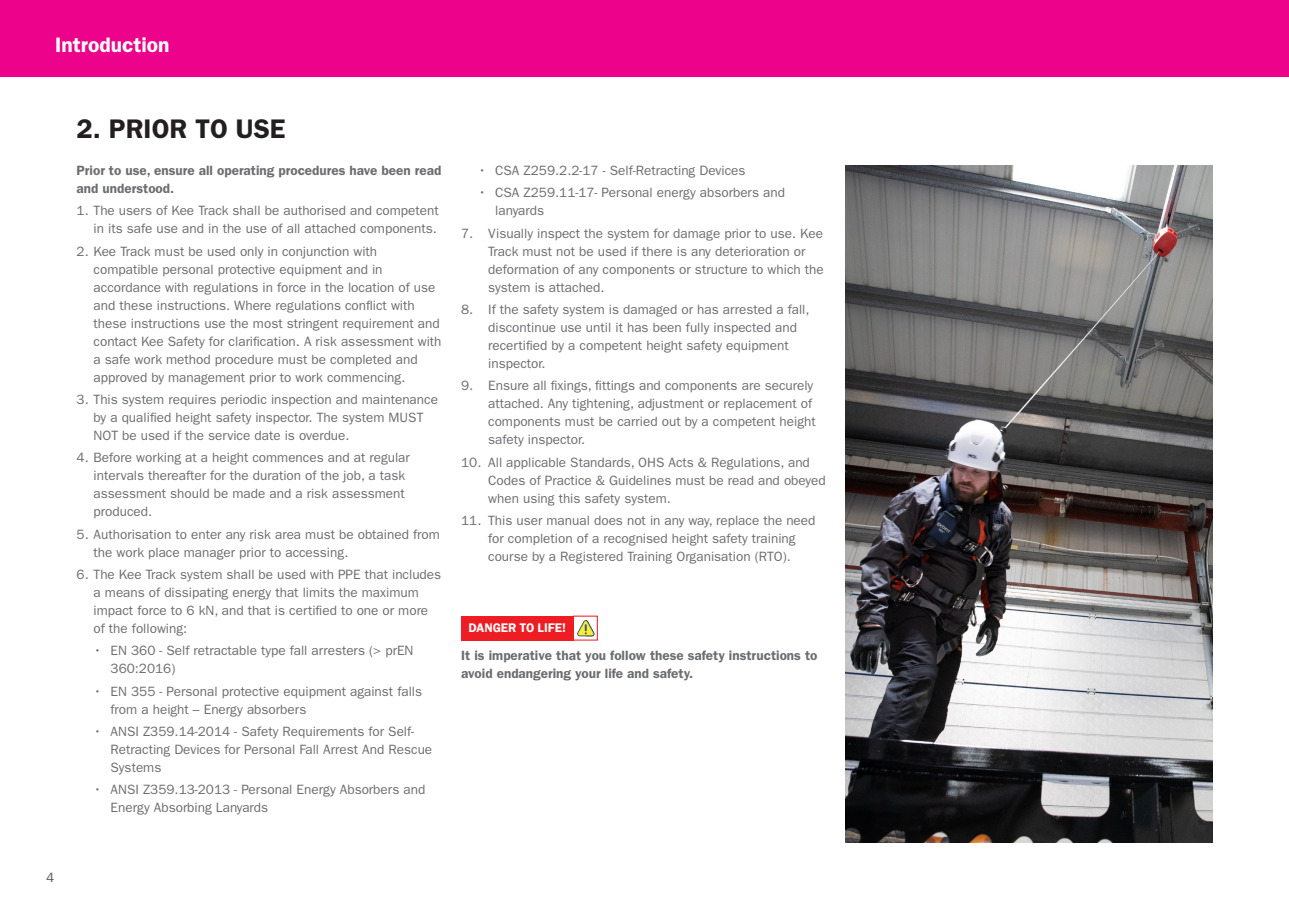
<style>
.page{position:relative;width:1289px;height:919px;background:#fff}
.page>*{position:absolute;margin:0;border:0;box-sizing:border-box;transform-origin:0 0}
.t1{font:600 27px "ITC Franklin Gothic Std";color:#231f20}
.t2{font:600 21px "ITC Franklin Gothic Std";color:#fff}
.t3{font:13.5px/18px "ITC Franklin Gothic Std";color:#6c6d70}
.t4{font:600 13.5px/18px "ITC Franklin Gothic Std";color:#6c6d70}
.t5{font:13.5px "ITC Franklin Gothic Std";color:#57585a}
.t6{font:600 12.75px "Franklin Gothic";color:#fff}
</style>
<div class="page">
<div style="left:0;top:0;width:1288px;height:77px;background:#ed028b"></div>
<img style="left:845px;top:166px;width:367px;height:676px">
<div style="left:461px;top:615px;width:112px;height:25px;background:#ee1d23"></div>
<div style="left:573px;top:615px;width:25px;height:25px;border:1px solid #ee1d23"></div>
<svg style="left:577px;top:620px;width:17px;height:16px"></svg>
<p class="t2" style="left:55px;top:32px;width:116px">Introduction</p>
<p class="t1" style="left:77px;top:112px;width:210px">2. PRIOR TO USE</p>
<p class="t4" style="left:77px;top:161px;width:366px">Prior to use, ensure all operating procedures have been read and understood.</p>
<p class="t3" style="left:77px;top:202px;width:363px;text-align:right">1. The users of Kee Track shall be authorised and competent in its safe use and in the use of all attached components.</p>
<p class="t3" style="left:94px;top:242px;width:349px;text-indent:-17px">2. Kee Track must be used only in conjunction with compatible personal protective equipment and in accordance with regulations in force in the location of use and these instructions. Where regulations conflict with these instructions use the most stringent requirement and contact Kee Safety for clarification. A risk assessment with a safe work method procedure must be completed and approved by management prior to work commencing.</p>
<p class="t3" style="left:94px;top:390px;width:346px;text-indent:-17px">3. This system requires periodic inspection and maintenance by a qualified height safety inspector. The system MUST<br>NOT be used if the service date is overdue.</p>
<p class="t3" style="left:94px;top:449px;width:318px;text-indent:-17px">4. Before working at a height commences and at regular intervals thereafter for the duration of the job, a task assessment should be made and a risk assessment produced.</p>
<p class="t3" style="left:94px;top:525px;width:348px;text-indent:-17px">5. Authorisation to enter any risk area must be obtained from the work place manager prior to accessing.</p>
<p class="t3" style="left:94px;top:565px;width:349px;text-indent:-17px">6. The Kee Track system shall be used with PPE that includes a means of dissipating energy that limits the maximum impact force to 6 kN, and that is certified to one or more of the following:</p>
<p class="t3" style="left:111px;top:641px;width:304px;text-indent:-17px">• EN 360 - Self retractable type fall arresters (&gt; prEN<br>360:2016)</p>
<p class="t3" style="left:111px;top:682px;width:313px;text-indent:-17px">• EN 355 - Personal protective equipment against falls from a height – Energy absorbers</p>
<p class="t3" style="left:111px;top:722px;width:323px;text-indent:-17px">• ANSI Z359.14-2014 - Safety Requirements for Self-<br>Retracting Devices for Personal Fall Arrest And Rescue<br>Systems</p>
<p class="t3" style="left:111px;top:780px;width:316px;text-indent:-17px">• ANSI Z359.13-2013 - Personal Energy Absorbers and<br>Energy Absorbing Lanyards</p>
<p class="t3" style="left:478px;top:162px;width:269px">• CSA Z259.2.2-17 - Self-Retracting Devices</p>
<p class="t3" style="left:495px;top:184px;width:291px;text-indent:-17px">• CSA Z259.11-17- Personal energy absorbers and lanyards</p>
<p class="t3" style="left:488px;top:224px;width:337px;text-indent:-27px">7. Visually inspect the system for damage prior to use. Kee Track must not be used if there is any deterioration or deformation of any components or structure to which the system is attached.</p>
<p class="t3" style="left:488px;top:300px;width:323px;text-indent:-27px">8. If the safety system is damaged or has arrested a fall, discontinue use until it has been fully inspected and recertified by a competent height safety equipment inspector.</p>
<p class="t3" style="left:488px;top:377px;width:329px;text-indent:-27px">9. Ensure all fixings, fittings and components are securely attached. Any tightening, adjustment or replacement of components must be carried out by a competent height safety inspector.</p>
<p class="t3" style="left:488px;top:453px;width:339px;text-indent:-27px">10. All applicable Standards, OHS Acts &amp; Regulations, and<br>Codes of Practice &amp; Guidelines must be read and obeyed when using this safety system.</p>
<p class="t3" style="left:461px;top:511px;width:356px;text-align:center">11. This user manual does not in any way, replace the need for completion of a recognised height safety training<br>course by a Registered Training Organisation (RTO).</p>
<p class="t6" style="left:468px;top:620px;width:99px">DANGER TO LIFE!</p>
<p class="t4" style="left:461px;top:645px;width:358px">It is imperative that you follow these safety instructions to avoid endangering your life and safety.</p>
<p class="t5" style="left:46px;top:869px;width:10px">4</p>
</div>
